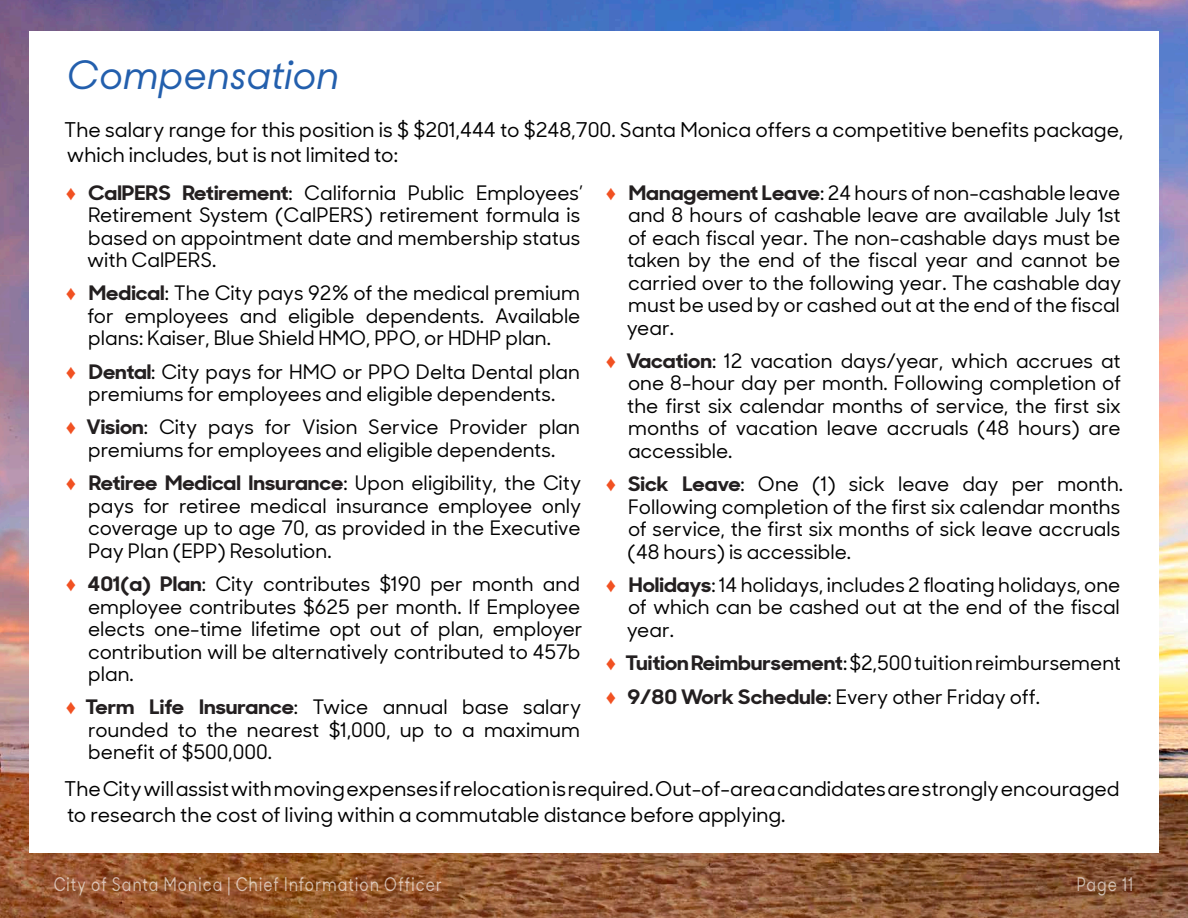
<style>
.page{position:relative;width:1188px;height:918px;background:#fff}
.page>*{position:absolute;margin:0;border:0;box-sizing:border-box;transform-origin:0 0}
.RA_Major_Heading{font:italic 500 39px "Santa Monica Sharp";color:#235fad}
.t1{font:500 20.25px/25.5px "Santa Monica Sharp";color:#000}
.t2{font:500 19.8px/22.5px "Santa Monica Sharp";color:#000;text-align:justify}
.t3{font:500 18.75px "Santa Monica Sharp";letter-spacing:.08em;color:#fff;scale:.8 1}
.s1{font-family:"Franklin Gothic";font-weight:400;color:#f15122}
.s2{font-weight:700;color:#231f20}
</style>
<div class="page">
<img style="left:0;top:0;width:1188px;height:918px">
<div style="left:29px;top:31px;width:1130px;height:822px;background:#fff"></div>
<p class="RA_Major_Heading" style="left:67px;top:42px;width:274px">Compensation</p>
<p class="t1" style="left:64px;top:116px;width:1061px">The salary range for this position is $ $201,444 to $248,700. Santa Monica offers a competitive benefits package, which includes, but is not limited to:</p>
<p class="t2" style="left:87px;top:180px;width:497px;text-align:left;text-indent:-23px"><span class="s1">♦</span> <span class="s2">CalPERS Retirement</span>: California Public Employees’ Retirement System (CalPERS) retirement formula is based on appointment date and membership status with CalPERS.</p>
<p class="t2" style="left:87px;top:281px;width:495px;text-indent:-23px"><span class="s1">♦</span> <span class="s2">Medical</span>: The City pays 92% of the medical premium for employees and eligible dependents. Available plans: Kaiser, Blue Shield HMO, PPO, or HDHP plan.</p>
<p class="t2" style="left:65px;top:359px;width:517px;text-align:center"><span class="s1">♦</span> <span class="s2">Dental</span>: City pays for HMO or PPO Delta Dental plan premiums for employees and eligible dependents.</p>
<p class="t2" style="left:65px;top:415px;width:517px;text-align:center"><span class="s1">♦</span> <span class="s2">Vision</span>: City pays for Vision Service Provider plan premiums for employees and eligible dependents.</p>
<p class="t2" style="left:88px;top:471px;width:495px;text-indent:-23px"><span class="s1">♦</span> <span class="s2">Retiree Medical Insurance</span>: Upon eligibility, the City pays for retiree medical insurance employee only coverage up to age 70, as provided in the Executive Pay Plan (EPP) Resolution.</p>
<p class="t2" style="left:88px;top:572px;width:496px;text-align:left;text-indent:-23px"><span class="s1">♦</span> <span class="s2">401(a) Plan</span>: City contributes $190 per month and employee contributes $625 per month. If Employee elects one-time lifetime opt out of plan, employer contribution will be alternatively contributed to 457b plan.</p>
<p class="t2" style="left:88px;top:695px;width:495px;text-indent:-24px"><span class="s1">♦</span> <span class="s2">Term Life Insurance</span>: Twice annual base salary rounded to the nearest $1,000, up to a maximum benefit of $500,000.</p>
<p class="t2" style="left:627px;top:180px;width:496px;text-indent:-22px"><span class="s1">♦</span> <span class="s2">Management Leave</span>: 24 hours of non-cashable leave and 8 hours of cashable leave are available July 1st of each fiscal year. The non-cashable days must be taken by the end of the fiscal year and cannot be carried over to the following year. The cashable day must be used by or cashed out at the end of the fiscal year.</p>
<p class="t2" style="left:627px;top:349px;width:496px;text-indent:-23px"><span class="s1">♦</span> <span class="s2">Vacation</span>: 12 vacation days/year, which accrues at one 8-hour day per month. Following completion of the first six calendar months of service, the first six months of vacation leave accruals (48 hours) are accessible.</p>
<p class="t2" style="left:628px;top:472px;width:497px;text-align:left;text-indent:-23px"><span class="s1">♦</span> <span class="s2">Sick Leave</span>: One (1) sick leave day per month.<br>Following completion of the first six calendar months of service, the first six months of sick leave accruals (48 hours) is accessible.</p>
<p class="t2" style="left:627px;top:573px;width:495px;text-indent:-22px"><span class="s1">♦</span> <span class="s2">Holidays</span>: 14 holidays, includes 2 floating holidays, one of which can be cashed out at the end of the fiscal year.</p>
<p class="t2" style="left:605px;top:651px;width:518px"><span class="s1">♦</span> <span class="s2">Tuition Reimbursement</span>: $2,500 tuition reimbursement</p>
<p class="t2" style="left:605px;top:684px;width:437px"><span class="s1">♦</span> <span class="s2">9/80 Work Schedule</span>: Every other Friday off.</p>
<p class="t1" style="left:64px;top:775px;width:1057px">The City will assist with moving expenses if relocation is required. Out-of-area candidates are strongly encouraged to research the cost of living within a commutable distance before applying.</p>
<p class="t3" style="left:53px;top:871px;width:487px">City of Santa Monica | Chief Information Officer</p>
<p class="t3" style="left:1076px;top:871px;width:73px">Page 11</p>
</div>
